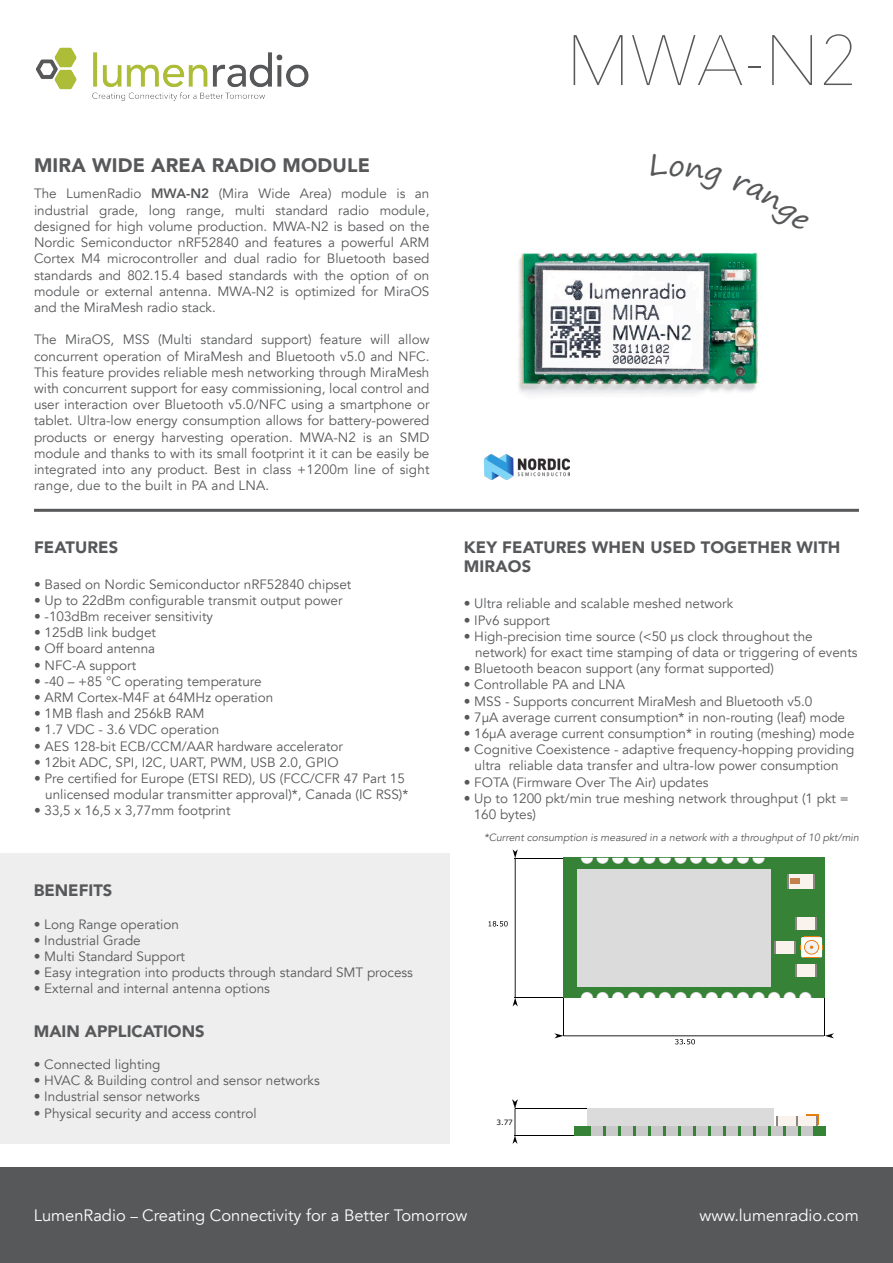
<style>
.page{position:relative;width:893px;height:1263px;background:#fff}
.page>*{position:absolute;margin:0;border:0;box-sizing:border-box;transform-origin:0 0}
.t1{font:200 70.5px "Avenir Next";color:#57585a}
.t2{font:29.25px "Segoe Print";color:#57585a}
.t3{font:900 19.5px "Avenir";letter-spacing:.01em;color:#57585a}
.t4{font:900 16.5px/19.8px "Avenir";letter-spacing:.01em;color:#57585a}
.t5{font:16.5px "Avenir";color:#fff}
.t6{font:13.5px/16.2px "Avenir";color:#57585a;text-align:justify}
.t7{font:italic 10.5px "Avenir";color:#57585a}
.t8{font:7.35px "Verdana";color:#000}
.s1{font-weight:800}
.s2{font-size:15px}
</style>
<div class="page">
<img style="left:36px;top:47px;width:273px;height:54px">
<div style="left:0;top:1167px;width:893px;height:96px;background:#57585a"></div>
<div style="left:0;top:853px;width:450px;height:291px;background:#eee"></div>
<hr style="left:34px;top:509px;width:825px;height:3px;background:#57585a">
<hr style="left:515px;top:1135px;width:82px;height:1px;background:#000">
<div style="left:776px;top:1116px;width:21px;height:11px;background:#faf2ed"></div>
<svg style="left:776px;top:1116px;width:2px;height:11px"></svg>
<div style="left:807px;top:1114px;width:12px;height:11px;background:#e87d12"></div>
<div style="left:797px;top:1116px;width:21px;height:11px;background:#faf2ed"></div>
<svg style="left:796px;top:1116px;width:2px;height:11px"></svg>
<svg style="left:806px;top:1116px;width:14px;height:11px"></svg>
<hr style="left:515px;top:1108px;width:95px;height:1px;background:#000">
<div style="left:587px;top:1108px;width:187px;height:19px;background:#dbdbdb"></div>
<svg style="left:574px;top:1127px;width:251px;height:9px"></svg>
<div style="left:682px;top:1127px;width:11px;height:9px;background:#c9c9c9"></div>
<div style="left:592px;top:1127px;width:11px;height:9px;background:#c9c9c9"></div>
<div style="left:607px;top:1127px;width:11px;height:9px;background:#c9c9c9"></div>
<div style="left:622px;top:1127px;width:11px;height:9px;background:#c9c9c9"></div>
<div style="left:801px;top:1127px;width:12px;height:9px;background:#c9c9c9"></div>
<div style="left:786px;top:1127px;width:12px;height:9px;background:#c9c9c9"></div>
<div style="left:772px;top:1127px;width:11px;height:9px;background:#c9c9c9"></div>
<div style="left:757px;top:1127px;width:11px;height:9px;background:#c9c9c9"></div>
<div style="left:727px;top:1127px;width:11px;height:9px;background:#c9c9c9"></div>
<div style="left:667px;top:1127px;width:11px;height:9px;background:#c9c9c9"></div>
<div style="left:652px;top:1127px;width:11px;height:9px;background:#c9c9c9"></div>
<div style="left:637px;top:1127px;width:11px;height:9px;background:#c9c9c9"></div>
<div style="left:697px;top:1127px;width:11px;height:9px;background:#c9c9c9"></div>
<div style="left:712px;top:1127px;width:11px;height:9px;background:#c9c9c9"></div>
<div style="left:742px;top:1127px;width:11px;height:9px;background:#c9c9c9"></div>
<svg style="left:512px;top:1099px;width:6px;height:45px"></svg>
<hr style="left:515px;top:858px;width:89px;height:1px;background:#000">
<hr style="left:515px;top:997px;width:89px;height:1px;background:#000">
<hr style="left:564px;top:998px;width:1px;height:37px;background:#000">
<div style="left:564px;top:858px;width:261px;height:140px;background:#368236"></div>
<svg style="left:581px;top:858px;width:184px;height:6px"></svg>
<svg style="left:581px;top:992px;width:230px;height:6px"></svg>
<div style="left:787px;top:874px;width:28px;height:15px;background:#faf2ed"></div>
<div style="left:790px;top:879px;width:9px;height:5px;background:#c4804a"></div>
<svg style="left:787px;top:874px;width:2px;height:14px"></svg>
<svg style="left:813px;top:874px;width:2px;height:14px"></svg>
<div style="left:795px;top:918px;width:22px;height:12px;background:#faf2ed"></div>
<svg style="left:795px;top:918px;width:1px;height:12px"></svg>
<svg style="left:815px;top:918px;width:2px;height:12px"></svg>
<div style="left:774px;top:941px;width:21px;height:12px;background:#faf2ed"></div>
<svg style="left:774px;top:941px;width:1px;height:12px"></svg>
<div style="left:795px;top:964px;width:22px;height:13px;background:#faf2ed"></div>
<svg style="left:795px;top:964px;width:1px;height:13px"></svg>
<svg style="left:815px;top:964px;width:2px;height:13px"></svg>
<svg style="left:794px;top:936px;width:29px;height:22px"></svg>
<div style="left:577px;top:869px;width:194px;height:117px;background:#dbdbdb"></div>
<svg style="left:513px;top:849px;width:5px;height:9px"></svg>
<svg style="left:513px;top:998px;width:5px;height:8px"></svg>
<hr style="left:824px;top:998px;width:1px;height:37px;background:#000">
<svg style="left:554px;top:1033px;width:10px;height:5px"></svg>
<svg style="left:825px;top:1033px;width:9px;height:5px"></svg>
<svg style="left:489px;top:921px;width:19px;height:5px"></svg>
<svg style="left:675px;top:1039px;width:20px;height:5px"></svg>
<hr style="left:515px;top:858px;width:1px;height:139px;background:#231f20">
<hr style="left:564px;top:1035px;width:260px;height:1px;background:#231f20">
<img style="left:518px;top:252px;width:240px;height:143px">
<img style="left:485px;top:455px;width:84px;height:24px">
<p class="t3" style="left:34px;top:148px;width:338px">MIRA WIDE AREA RADIO MODULE</p>
<p class="t6" style="left:34px;top:186px;width:397px">The LumenRadio <span class="s1">MWA-N2</span> (Mira Wide Area) module is an industrial grade, long range, multi standard radio module, designed for high volume production. MWA-N2 is based on the Nordic Semiconductor nRF52840 and features a powerful ARM Cortex M4 microcontroller and dual radio for Bluetooth based standards and 802.15.4 based standards with the option of on module or external antenna. MWA-N2 is optimized for MiraOS and the MiraMesh radio stack.</p>
<p class="t6" style="left:34px;top:332px;width:397px">The MiraOS, MSS (Multi standard support) feature will allow concurrent operation of MiraMesh and Bluetooth v5.0 and NFC.<br>This feature provides reliable mesh networking through MiraMesh with concurrent support for easy commissioning, local control and user interaction over Bluetooth v5.0/NFC using a smartphone or tablet. Ultra-low energy consumption allows for battery-powered products or energy harvesting operation. MWA-N2 is an SMD module and thanks to with its small footprint it it can be easily be integrated into any product. Best in class +1200m line of sight range, due to the built in PA and LNA.</p>
<p class="t4" style="left:34px;top:537px;width:86px">FEATURES</p>
<p class="t6" style="left:34px;top:576px;width:319px">• Based on Nordic Semiconductor nRF52840 chipset</p>
<p class="t6" style="left:34px;top:592px;width:310px">• Up to 22dBm configurable transmit output power</p>
<p class="t6" style="left:34px;top:608px;width:180px">• -103dBm receiver sensitivity</p>
<p class="t6" style="left:34px;top:625px;width:124px">• 125dB link budget</p>
<p class="t6" style="left:34px;top:641px;width:123px">• Off board antenna</p>
<p class="t6" style="left:34px;top:657px;width:104px">• NFC-A support</p>
<p class="t6" style="left:34px;top:673px;width:229px">• -40 – +85 °C operating temperature</p>
<p class="t6" style="left:34px;top:689px;width:241px">• ARM Cortex-M4F at 64MHz operation</p>
<p class="t6" style="left:34px;top:706px;width:172px">• 1MB flash and 256kB RAM</p>
<p class="t6" style="left:34px;top:722px;width:187px">• 1.7 VDC - 3.6 VDC operation</p>
<p class="t6" style="left:34px;top:738px;width:311px">• AES 128-bit ECB/CCM/AAR hardware accelerator</p>
<p class="t6" style="left:34px;top:754px;width:306px">• 12bit ADC, SPI, I2C, UART, PWM, USB 2.0, GPIO</p>
<p class="t6" style="left:34px;top:770px;width:372px">• Pre certified for Europe (ETSI RED), US (FCC/CFR 47 Part 15</p>
<p class="t6" style="left:45px;top:787px;width:365px">unlicensed modular transmitter approval)*, Canada (IC RSS)*</p>
<p class="t6" style="left:34px;top:803px;width:198px">• 33,5 x 16,5 x 3,77mm footprint</p>
<p class="t4" style="left:34px;top:880px;width:80px">BENEFITS</p>
<p class="t6" style="left:34px;top:916px;width:147px">• Long Range operation</p>
<p class="t6" style="left:34px;top:932px;width:109px">• Industrial Grade</p>
<p class="t6" style="left:34px;top:948px;width:153px">• Multi Standard Support</p>
<p class="t6" style="left:34px;top:964px;width:381px">• Easy integration into products through standard SMT process</p>
<p class="t6" style="left:34px;top:981px;width:238px">• External and internal antenna options</p>
<p class="t4" style="left:34px;top:1020px;width:172px">MAIN APPLICATIONS</p>
<p class="t6" style="left:34px;top:1056px;width:128px">• Connected lighting</p>
<p class="t6" style="left:34px;top:1072px;width:288px">• HVAC &amp; Building control and sensor networks</p>
<p class="t6" style="left:34px;top:1089px;width:168px">• Industrial sensor networks</p>
<p class="t6" style="left:34px;top:1105px;width:224px">• Physical security and access control</p>
<p class="t1" style="left:566px;top:1px;width:294px">MWA-N2</p>
<p class="t2" style="left:649px;top:138px;width:20px">L</p>
<p class="t4" style="left:464px;top:537px;width:378px">KEY FEATURES WHEN USED TOGETHER WITH<br>MIRAOS</p>
<p class="t6" style="left:464px;top:596px;width:271px">• Ultra reliable and scalable meshed network</p>
<p class="t6" style="left:464px;top:612px;width:88px">• IPv6 support</p>
<p class="t6" style="left:464px;top:628px;width:351px">• High-precision time source (&lt;50 μs clock throughout the</p>
<p class="t6" style="left:475px;top:644px;width:384px">network) for exact time stamping of data or triggering of events</p>
<p class="t6" style="left:464px;top:661px;width:312px">• Bluetooth beacon support (any format supported)</p>
<p class="t6" style="left:464px;top:677px;width:163px">• Controllable PA and LNA</p>
<p class="t6" style="left:464px;top:693px;width:350px">• MSS - Supports concurrent MiraMesh and Bluetooth v5.0</p>
<p class="t6" style="left:464px;top:709px;width:383px">• 7μA average current consumption* in non-routing (leaf) mode</p>
<p class="t6" style="left:464px;top:725px;width:392px">• 16μA average current consumption* in routing (meshing) mode</p>
<p class="t6" style="left:464px;top:742px;width:392px">• Cognitive Coexistence - adaptive frequency-hopping providing</p>
<p class="t6" style="left:475px;top:758px;width:366px">ultra reliable data transfer and ultra-low power consumption</p>
<p class="t6" style="left:464px;top:774px;width:246px">• FOTA (Firmware Over The Air) updates</p>
<p class="t6" style="left:464px;top:790px;width:386px">• Up to 1200 pkt/min true meshing network throughput (1 pkt =</p>
<p class="t6" style="left:474px;top:806px;width:64px">160 bytes)</p>
<p class="t7" style="left:484px;top:831px;width:376px">*Current consumption is measured in a network with a throughput of 10 pkt/min</p>
<p class="t8" style="left:496px;top:1117px;width:18px">3.77</p>
<p class="t5" style="left:34px;top:1206px;width:435px">LumenRadio <span class="s2">–</span> Creating Connectivity for a Better Tomorrow</p>
<p class="t5" style="left:699px;top:1206px;width:161px">www.lumenradio.com</p>
</div>
